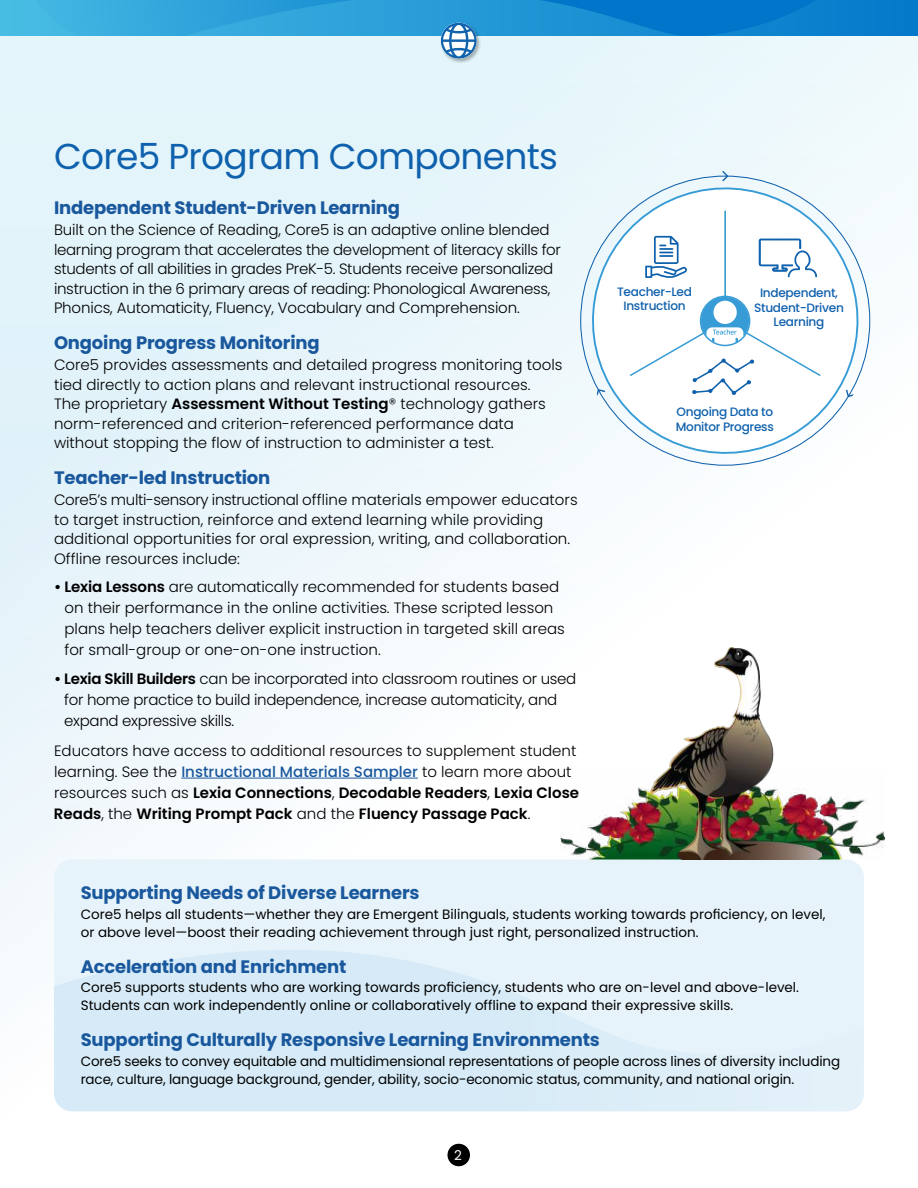
<style>
.page{position:relative;width:918px;height:1188px;background:#fff}
.page>*{position:absolute;margin:0;border:0;box-sizing:border-box;transform-origin:0 0}
.t1{font:36px "Poppins";letter-spacing:-.02em;color:#0f61ad}
.t2{font:700 18px "Poppins";letter-spacing:-.01em;color:#1a589d}
.t3{font:300 15px/19.5px "Poppins";color:#000}
.t4{font:300 15px/19.5px "Poppins";letter-spacing:-.02em;color:#000}
.t5{font:13.5px/18px "Poppins";color:#000}
.t6{font:13.5px "Poppins";color:#fff}
.t7{font:500 12.15px/14.5px "Poppins";letter-spacing:-.025em;color:#0f61ad;text-align:center}
.s1{font-weight:600}
.s2{font-weight:500;color:#1a589d}
</style>
<div class="page">
<img style="left:0;top:36px;width:918px;height:1131px">
<img style="left:0;top:0;width:918px;height:36px">
<img style="left:34px;top:0;width:782px;height:36px">
<div style="left:440px;top:22px;width:42px;height:42px;background:#000;opacity:.3"></div>
<svg style="left:441px;top:23px;width:36px;height:36px"></svg>
<div style="left:447px;top:1144px;width:23px;height:22px;background:#000;border-radius:50%"></div>
<img style="left:561px;top:771px;width:324px;height:89px">
<hr style="left:181px;top:778px;width:237px;height:1px;background:#1a589d">
<svg style="left:580px;top:170px;width:291px;height:300px"></svg>
<svg style="left:721px;top:169px;width:8px;height:14px"></svg>
<svg style="left:595px;top:388px;width:12px;height:10px"></svg>
<svg style="left:845px;top:388px;width:12px;height:10px"></svg>
<svg style="left:645px;top:236px;width:42px;height:42px"></svg>
<svg style="left:628px;top:297px;width:194px;height:99px"></svg>
<div style="left:713px;top:301px;width:24px;height:23px;background:#fff;border-radius:50%"></div>
<hr style="left:724px;top:211px;width:2px;height:87px;background:#379cd6">
<div style="left:54px;top:860px;width:810px;height:252px;background:#e7f3fa;border-radius:18px"></div>
<svg style="left:54px;top:950px;width:810px;height:162px;fill:#d6ebf7"></svg>
<img style="left:651px;top:647px;width:171px;height:213px">
<h1 class="t1" style="left:54px;top:135px;width:505px">Core5 Program Components</h1>
<p class="t2" style="left:54px;top:200px;width:348px">Independent Student-Driven Learning</p>
<p class="t4" style="left:54px;top:222px;width:509px">Built on the Science of Reading, Core5 is an adaptive online blended learning program that accelerates the development of literacy skills for students of all abilities in grades PreK-5. Students receive personalized instruction in the 6 primary areas of reading: Phonological Awareness, Phonics, Automaticity, Fluency, Vocabulary and Comprehension.</p>
<p class="t2" style="left:54px;top:335px;width:267px">Ongoing Progress Monitoring</p>
<p class="t3" style="left:54px;top:357px;width:510px">Core5 provides assessments and detailed progress monitoring tools tied directly to action plans and relevant instructional resources.<br>The proprietary <span class="s1">Assessment Without Testing</span>® technology gathers norm-referenced and criterion-referenced performance data without stopping the flow of instruction to administer a test.</p>
<p class="t2" style="left:54px;top:470px;width:218px">Teacher-led Instruction</p>
<p class="t3" style="left:54px;top:490px;width:525px">Core5’s multi-sensory instructional offline materials empower educators to target instruction, reinforce and extend learning while providing additional opportunities for oral expression, writing, and collaboration.<br>Offline resources include:</p>
<p class="t3" style="left:64px;top:578px;width:502px;line-height:21px;text-indent:-10px"><span class="s1">• Lexia Lessons</span> are automatically recommended for students based on their performance in the online activities. These scripted lesson plans help teachers deliver explicit instruction in targeted skill areas for small-group or one-on-one instruction.</p>
<p class="t4" style="left:64px;top:669px;width:514px;line-height:21px;text-indent:-10px"><span class="s1">• Lexia Skill Builders</span> can be incorporated into classroom routines or used for home practice to build independence, increase automaticity, and expand expressive skills.</p>
<p class="t3" style="left:54px;top:741px;width:527px;line-height:21px">Educators have access to additional resources to supplement student learning. See the <span class="s2">Instructional Materials Sampler</span> to learn more about resources such as <span class="s1">Lexia Connections</span>, <span class="s1">Decodable Readers</span>, <span class="s1">Lexia Close Reads</span>, the <span class="s1">Writing Prompt Pack</span> and the <span class="s1">Fluency Passage Pack</span>.</p>
<p class="t7" style="left:617px;top:285px;width:77px">Teacher-Led<br>Instruction</p>
<p class="t7" style="left:754px;top:287px;width:91px">Independent,<br>Student-Driven<br>Learning</p>
<p class="t7" style="left:676px;top:406px;width:99px;text-align:left">Ongoing Data to<br>Monitor Progress</p>
<p class="t2" style="left:81px;top:885px;width:340px">Supporting Needs of Diverse Learners</p>
<p class="t5" style="left:81px;top:905px;width:746px">Core5 helps all students—whether they are Emergent Bilinguals, students working towards proficiency, on level, or above level—boost their reading achievement through just right, personalized instruction.</p>
<p class="t2" style="left:81px;top:958px;width:267px">Acceleration and Enrichment</p>
<p class="t5" style="left:81px;top:978px;width:720px">Core5 supports students who are working towards proficiency, students who are on-level and above-level.<br>Students can work independently online or collaboratively offline to expand their expressive skills.</p>
<p class="t2" style="left:81px;top:1032px;width:521px">Supporting Culturally Responsive Learning Environments</p>
<p class="t5" style="left:81px;top:1052px;width:761px">Core5 seeks to convey equitable and multidimensional representations of people across lines of diversity including race, culture, language background, gender, ability, socio-economic status, community, and national origin.</p>
<p class="t6" style="left:454px;top:1147px;width:9px">2</p>
</div>
